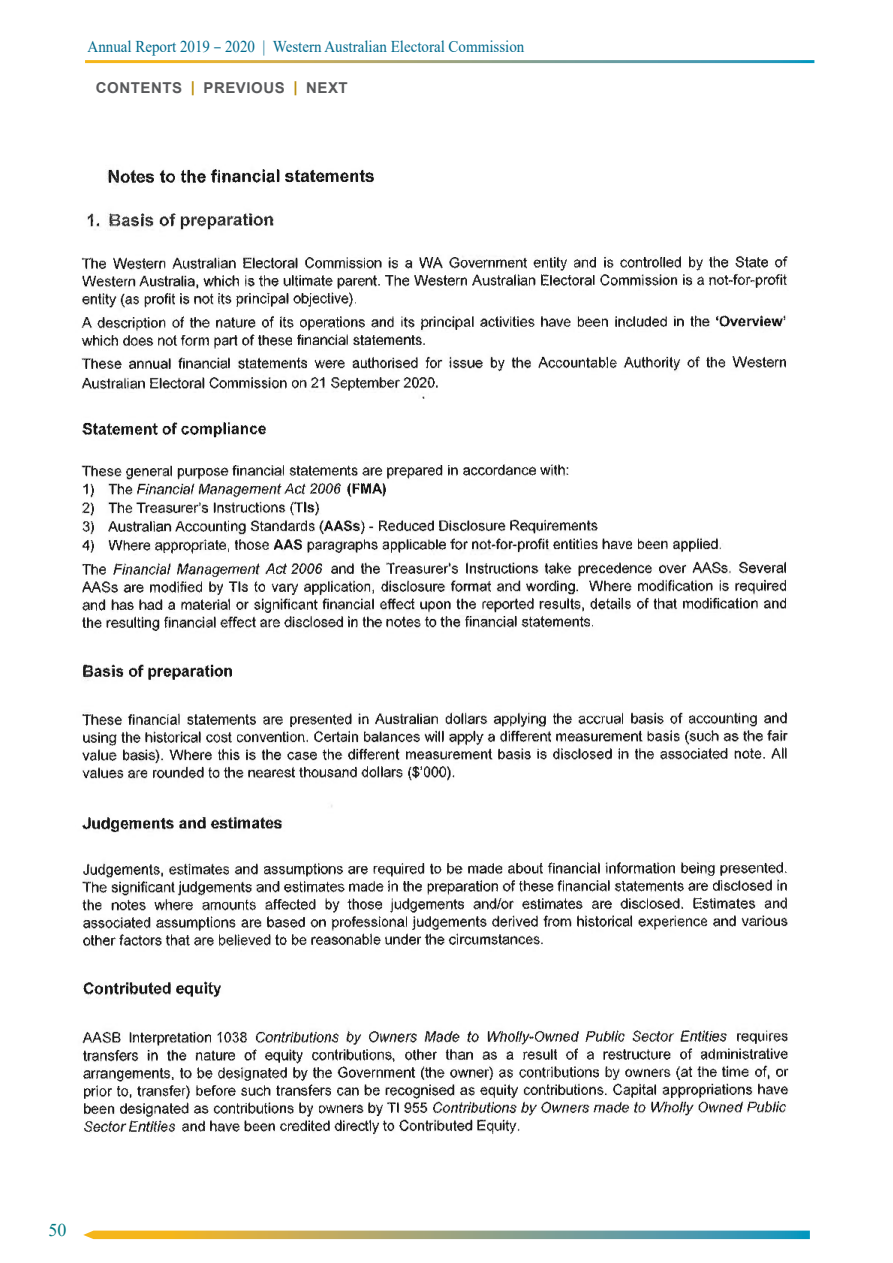
<style>
.page{position:relative;width:893px;height:1263px;background:#fff}
.page>*{position:absolute;margin:0;border:0;box-sizing:border-box;transform-origin:0 0}
.t1{font:18px "Times New Roman";color:#007981}
.t2{font:16.5px "Times New Roman";color:#006a8d;scale:.91 1}
.t3{font:700 15px "Arial";letter-spacing:.035em;color:#58595b}
.s1{font-family:"Myriad Pro"}
.s2{color:#bb8d0a}
</style>
<div class="page">
<svg style="left:83px;top:1230px;width:727px;height:9px;background:#a0ac7f"></svg>
<img style="left:81px;top:169px;width:708px;height:966px">
<p class="t2" style="left:88px;top:35px;width:482px">Annual Report 2019 <span class="s1">–</span> 2020 | Western Australian Electoral Commission</p>
<p class="t3" style="left:96px;top:77px;width:253px">CONTENTS <span class="s2">|</span> PREVIOUS <span class="s2">|</span> NEXT</p>
<p class="t1" style="left:48px;top:1217px;width:19px">50</p>
</div>
